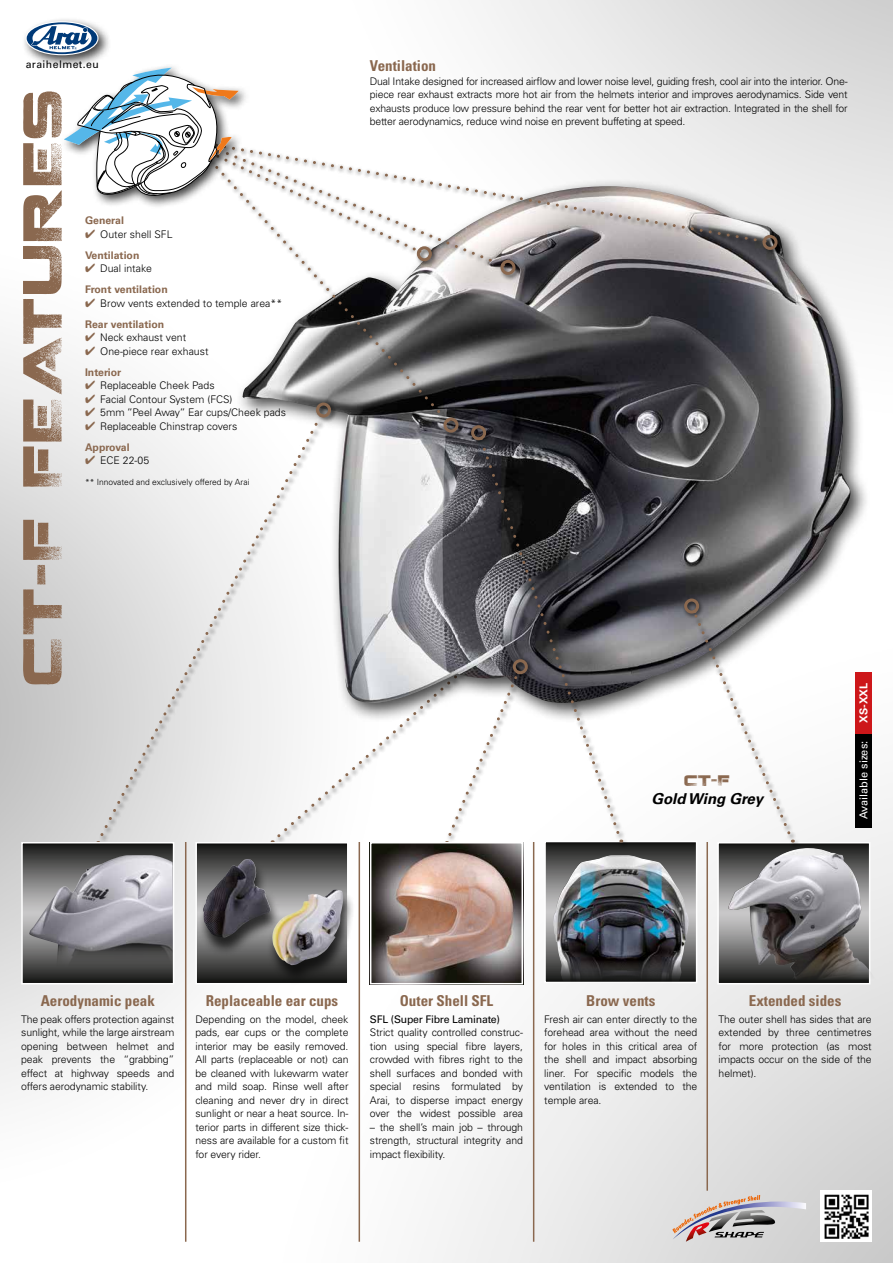
<style>
.page{position:relative;width:893px;height:1263px;background:#fff}
.page>*{position:absolute;margin:0;border:0;box-sizing:border-box;transform-origin:0 0}
.t1{font:54px "Coalition";letter-spacing:.05em;color:#8a684f}
.t2{font:700 condensed 15px "Univers";color:#8a684f}
.t3{font:italic 700 15px "Univers";color:#000}
.t4{font:15px "Coalition";color:#8a684f}
.t5{font:10.95px "Univers";color:#fff}
.t6{font:700 10.95px "Univers";color:#fff}
.t7{font:300 10.5px/13.5px "Univers";letter-spacing:-.01em;color:#000;text-align:justify}
.t8{font:700 10.5px/21px "Univers";color:#8a684f}
.t9{font:10.5px "Univers";letter-spacing:-.02em;color:#000}
.t10{font:10.5px "Univers";letter-spacing:.04em;color:#000}
.t11{font:300 8.55px "Univers";color:#000}
.s1{color:#8a684f}
.s2{font-weight:700;color:#8a684f}
.s3{font-weight:300;color:#000}
</style>
<div class="page">
<img style="left:0;top:0;width:893px;height:1263px">
<svg style="left:720px;top:845px;width:147px;height:136px"></svg>
<div style="left:717px;top:842px;width:153px;height:142px;border:2px solid #fff"></div>
<svg style="left:337px;top:723px;width:106px;height:117px"></svg>
<svg style="left:547px;top:844px;width:147px;height:136px"></svg>
<div style="left:544px;top:841px;width:153px;height:142px;border:2px solid #fff"></div>
<div style="left:196px;top:843px;width:152px;height:141px;background:#313230"></div>
<div style="left:236px;top:178px;width:634px;height:545px;background:#000;opacity:.75"></div>
<img style="left:337px;top:186px;width:514px;height:517px">
<div style="left:469px;top:423px;width:159px;height:426px;background:#000;opacity:.75"></div>
<svg style="left:478px;top:439px;width:144px;height:397px"></svg>
<div style="left:471px;top:425px;width:15px;height:15px;border:3px solid #8a684f;border-radius:50%"></div>
<div style="left:682px;top:596px;width:118px;height:253px;background:#000;opacity:.75"></div>
<svg style="left:692px;top:610px;width:101px;height:232px"></svg>
<div style="left:684px;top:598px;width:15px;height:15px;border:3px solid #8a684f;border-radius:50%"></div>
<div style="left:21px;top:17px;width:91px;height:51px;background:#000;opacity:.75"></div>
<svg style="left:26px;top:21px;width:73px;height:34px"></svg>
<div style="left:201px;top:150px;width:264px;height:289px;background:#000;opacity:.75"></div>
<svg style="left:206px;top:268px;width:242px;height:154px"></svg>
<div style="left:443px;top:418px;width:15px;height:15px;border:3px solid #8a684f;border-radius:50%"></div>
<div style="left:855px;top:732px;width:17px;height:96px;background:#000"></div>
<div style="left:855px;top:672px;width:17px;height:61px;background:#cd171a"></div>
<div style="left:212px;top:142px;width:572px;height:114px;background:#000;opacity:.75"></div>
<svg style="left:522px;top:143px;width:241px;height:101px"></svg>
<div style="left:762px;top:235px;width:15px;height:15px;border:3px solid #8a684f;border-radius:50%"></div>
<div style="left:207px;top:143px;width:315px;height:138px;background:#000;opacity:.75"></div>
<div style="left:500px;top:260px;width:15px;height:15px;border:3px solid #8a684f;border-radius:50%"></div>
<div style="left:443px;top:657px;width:91px;height:193px;background:#000;opacity:.75"></div>
<svg style="left:446px;top:671px;width:74px;height:171px"></svg>
<div style="left:513px;top:659px;width:15px;height:15px;border:3px solid #8a684f;border-radius:50%"></div>
<div style="left:94px;top:400px;width:243px;height:450px;background:#000;opacity:.75"></div>
<svg style="left:98px;top:415px;width:225px;height:424px"></svg>
<div style="left:316px;top:402px;width:15px;height:15px;border:3px solid #8a684f;border-radius:50%"></div>
<hr style="left:185px;top:842px;width:1px;height:400px;background:#8a684f">
<hr style="left:359px;top:842px;width:1px;height:400px;background:#8a684f">
<hr style="left:533px;top:842px;width:1px;height:400px;background:#8a684f">
<hr style="left:706px;top:842px;width:2px;height:349px;background:#8a684f">
<svg style="left:672px;top:1195px;width:134px;height:47px"></svg>
<img style="left:821px;top:1191px;width:51px;height:51px">
<div style="left:60px;top:63px;width:191px;height:146px;background:#fff"></div>
<svg style="left:64px;top:68px;width:439px;height:199px"></svg>
<img style="left:553px;top:855px;width:136px;height:129px">
<img style="left:728px;top:848px;width:148px;height:132px">
<div style="left:197px;top:861px;width:158px;height:123px;background:#000;opacity:.75"></div>
<img style="left:203px;top:859px;width:139px;height:106px">
<svg style="left:24px;top:845px;width:147px;height:136px"></svg>
<div style="left:21px;top:842px;width:153px;height:142px;border:2px solid #fff"></div>
<img style="left:29px;top:855px;width:144px;height:112px">
<img style="left:373px;top:845px;width:147px;height:136px">
<div style="left:370px;top:842px;width:153px;height:142px;border:2px solid #fff"></div>
<p class="t10" style="left:26px;top:58px;width:75px">araihelmet.eu</p>
<h1 class="t1" style="left:22px;top:684px;width:597px;rotate:-90deg">CT-F FEATURES</h1>
<p class="t8" style="left:85px;top:210px;width:40px">General</p>
<p class="t7" style="left:85px;top:224px;width:89px;line-height:21px"><span class="s1">✔</span> Outer shell SFL<br><span class="s2">Ventilation</span></p>
<p class="t8" style="left:85px;top:258px;width:84px">✔ <span class="s3">Dual intake<br></span>Front ventilation</p>
<p class="t7" style="left:85px;top:293px;width:199px;line-height:21px"><span class="s1">✔</span> Brow vents extended to temple area**<br><span class="s2">Rear ventilation</span></p>
<p class="t7" style="left:85px;top:331px;width:103px"><span class="s1">✔</span> Neck exhaust vent</p>
<p class="t7" style="left:85px;top:341px;width:125px;line-height:21px"><span class="s1">✔</span> One-piece rear exhaust<br><span class="s2">Interior</span></p>
<p class="t7" style="left:85px;top:379px;width:131px"><span class="s1">✔</span> Replaceable Cheek Pads</p>
<p class="t7" style="left:85px;top:392px;width:149px"><span class="s1">✔</span> Facial Contour System (FCS)</p>
<p class="t7" style="left:85px;top:406px;width:202px"><span class="s1">✔</span> 5mm ’’Peel Away’’ Ear cups/Cheek pads</p>
<p class="t7" style="left:85px;top:416px;width:154px;line-height:21px"><span class="s1">✔</span> Replaceable Chinstrap covers<br><span class="s2">Approval</span></p>
<p class="t7" style="left:85px;top:454px;width:66px"><span class="s1">✔</span> ECE 22-05</p>
<p class="t11" style="left:85px;top:476px;width:166px">** Innovated and exclusively offered by Arai</p>
<h2 class="t2" style="left:370px;top:57px;width:68px">Ventilation</h2>
<p class="t7" style="left:370px;top:74px;width:479px">Dual Intake designed for increased airflow and lower noise level, guiding fresh, cool air into the interior. One&shy;piece rear exhaust extracts more hot air from the helmets interior and improves aerodynamics. Side vent exhausts produce low pressure behind the rear vent for better hot air extraction. Integrated in the shell for better aerodynamics, reduce wind noise en prevent buffeting at speed.</p>
<h2 class="t4" style="left:685px;top:775px;width:47px">CT-F</h2>
<h2 class="t3" style="left:651px;top:790px;width:113px">Gold Wing Grey</h2>
<p class="t6" style="left:857px;top:723px;width:42px;rotate:-90deg">XS-XXL</p>
<p class="t5" style="left:857px;top:819px;width:80px;rotate:-90deg">Available sizes:</p>
<h2 class="t2" style="left:41px;top:991px;width:116px">Aerodynamic peak</h2>
<p class="t7" style="left:21px;top:1012px;width:155px">The peak offers protection against sunlight, while the large airstream opening between helmet and peak prevents the “grabbing” effect at highway speeds and offers aerodynamic stability.</p>
<h2 class="t2" style="left:206px;top:991px;width:134px">Replaceable ear cups</h2>
<p class="t7" style="left:195px;top:1012px;width:155px">Depending on the model, cheek pads, ear cups or the complete interior may be easily removed.<br>All parts (replaceable or not) can be cleaned with lukewarm water and mild soap. Rinse well after cleaning and never dry in direct sunlight or near a heat source. In&shy;terior parts in different size thick&shy;ness are available for a custom fit for every rider.</p>
<h2 class="t2" style="left:400px;top:991px;width:95px">Outer Shell SFL</h2>
<p class="t9" style="left:370px;top:1012px;width:132px">SFL (Super Fibre Laminate)</p>
<p class="t7" style="left:370px;top:1025px;width:155px">Strict quality controlled construc&shy;tion using special fibre layers, crowded with fibres right to the shell surfaces and bonded with special resins formulated by Arai, to disperse impact energy over the widest possible area</p>
<p class="t7" style="left:370px;top:1120px;width:155px">– the shell’s main job – through strength, structural integrity and impact flexibility.</p>
<h2 class="t2" style="left:586px;top:991px;width:71px">Brow vents</h2>
<h2 class="t2" style="left:749px;top:991px;width:94px">Extended sides</h2>
<p class="t7" style="left:544px;top:1012px;width:155px">Fresh air can enter directly to the forehead area without the need for holes in this critical area of the shell and impact absorbing liner. For specific models the ventilation is extended to the temple area.</p>
<p class="t7" style="left:719px;top:1012px;width:155px">The outer shell has sides that are extended by three centimetres for more protection (as most impacts occur on the side of the helmet).</p>
</div>
